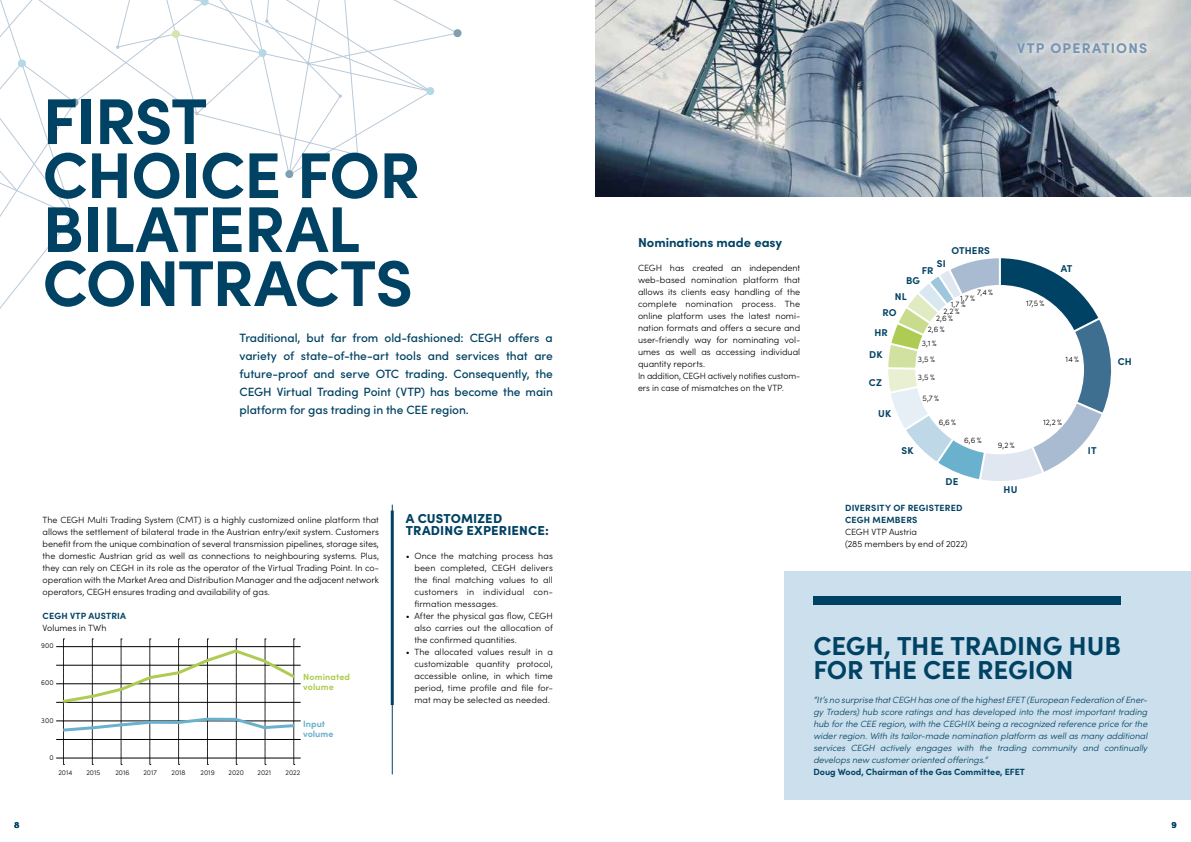
<style>
.page{position:relative;width:1191px;height:842px;background:#fff}
.page>*{position:absolute;margin:0;border:0;box-sizing:border-box;transform-origin:0 0}
.t1{font:700 64.8px/54px "Sofia Pro";letter-spacing:-.02em;color:#004263}
.t2{font:700 26px/24px "Sofia Pro";letter-spacing:-.005em;color:#004263}
.t3{font:700 14px "Sofia Pro";letter-spacing:.09em;color:#7393b0}
.t4{font:900 13px/12px "Sofia Pro";letter-spacing:.01em;color:#004263}
.t5{font:700 13px "Sofia Pro";color:#004263}
.t6{font:500 12px/18px "Sofia Pro";letter-spacing:-.01em;color:#004263;text-align:justify}
.t7{font:700 9.9px/19.1px "Sofia Pro";letter-spacing:.02em;color:#004263}
.t8{font:300 9px/12px "Sofia Pro";color:#000;text-align:justify}
.t9{font:italic 300 9px/12px "Sofia Pro";color:#004263;text-align:justify}
.t10{font:700 9px/12px "Sofia Pro";letter-spacing:.01em;color:#004263}
.t11{font:700 9px/10px "Sofia Pro";letter-spacing:.01em;color:#aecc53}
.t12{font:700 9px/10px "Sofia Pro";color:#6ab1cd}
.t13{font:300 8px "Sofia Pro";color:#000}
.t14{font:300 7px "Sofia Pro";letter-spacing:.01em;color:#000}
.t15{font:300 7px "Sofia Pro Soft";letter-spacing:.025em;color:#000}
</style>
<div class="page">
<div style="left:784px;top:571px;width:407px;height:228px;background:#cbdfec"></div>
<svg style="left:0;top:0;width:434px;height:309px"></svg>
<svg style="left:306px;top:61px;width:4px;height:4px"></svg>
<svg style="left:116px;top:45px;width:4px;height:4px"></svg>
<svg style="left:195px;top:112px;width:4px;height:3px"></svg>
<svg style="left:356px;top:153px;width:3px;height:4px"></svg>
<svg style="left:338px;top:94px;width:4px;height:4px"></svg>
<svg style="left:265px;top:19px;width:4px;height:4px"></svg>
<svg style="left:426px;top:86px;width:9px;height:10px"></svg>
<svg style="left:285px;top:169px;width:9px;height:10px"></svg>
<svg style="left:258px;top:48px;width:9px;height:10px"></svg>
<svg style="left:171px;top:29px;width:9px;height:10px"></svg>
<svg style="left:200px;top:0;width:9px;height:6px"></svg>
<svg style="left:0;top:0;width:79px;height:307px"></svg>
<svg style="left:453px;top:29px;width:9px;height:9px"></svg>
<img style="left:595px;top:0;width:596px;height:197px">
<div style="left:813px;top:596px;width:307px;height:9px;background:#004263"></div>
<div style="left:1012px;top:36px;width:141px;height:23px;background:#fff;opacity:.75"></div>
<svg style="left:888px;top:258px;width:224px;height:223px"></svg>
<div style="left:915px;top:285px;width:169px;height:169px;background:#fff;border-radius:50%"></div>
<hr style="left:56px;top:646px;width:244px;height:1px;background:#000">
<hr style="left:56px;top:665px;width:244px;height:1px;background:#000">
<hr style="left:56px;top:684px;width:244px;height:1px;background:#000">
<hr style="left:56px;top:702px;width:244px;height:1px;background:#000">
<hr style="left:56px;top:721px;width:244px;height:1px;background:#000">
<hr style="left:56px;top:739px;width:244px;height:1px;background:#000">
<hr style="left:56px;top:758px;width:244px;height:1px;background:#000">
<svg style="left:61px;top:639px;width:236px;height:126px"></svg>
<hr style="left:392px;top:505px;width:1px;height:269px;background:#004263">
<hr style="left:391px;top:511px;width:3px;height:194px;background:#004263">
<h1 class="t1" style="left:43px;top:89px;width:379px">FIRST<br>CHOICE FOR<br>BILATERAL<br>CONTRACTS</h1>
<p class="t6" style="left:240px;top:328px;width:315px">Traditional, but far from old-fashioned: CEGH offers a variety of state-of-the-art tools and services that are future-proof and serve OTC trading. Consequently, the CEGH Virtual Trading Point (VTP) has become the main platform for gas trading in the CEE region.</p>
<p class="t8" style="left:43px;top:513px;width:338px">The CEGH Multi Trading System (CMT) is a highly customized online platform that allows the settlement of bilateral trade in the Austrian entry/exit system. Customers benefit from the unique combination of several transmission pipelines, storage sites, the domestic Austrian grid as well as connections to neighbouring systems. Plus, they can rely on CEGH in its role as the operator of the Virtual Trading Point. In co&shy;operation with the Market Area and Distribution Manager and the adjacent network operators, CEGH ensures trading and availability of gas.</p>
<p class="t10" style="left:43px;top:609px;width:85px">CEGH VTP AUSTRIA</p>
<p class="t8" style="left:43px;top:622px;width:65px">Volumes in TWh</p>
<p class="t15" style="left:41px;top:641px;width:14px">900</p>
<p class="t15" style="left:41px;top:678px;width:14px">600</p>
<p class="t15" style="left:41px;top:715px;width:14px">300</p>
<p class="t15" style="left:49px;top:752px;width:6px">0</p>
<p class="t11" style="left:303px;top:671px;width:48px">Nominated volume</p>
<p class="t12" style="left:303px;top:718px;width:32px">Input volume</p>
<p class="t14" style="left:58px;top:767px;width:16px">2014</p>
<p class="t14" style="left:86px;top:767px;width:16px">2015</p>
<p class="t14" style="left:115px;top:767px;width:16px">2016</p>
<p class="t14" style="left:143px;top:767px;width:15px">2017</p>
<p class="t14" style="left:171px;top:767px;width:16px">2018</p>
<p class="t14" style="left:200px;top:767px;width:16px">2019</p>
<p class="t14" style="left:228px;top:767px;width:17px">2020</p>
<p class="t14" style="left:257px;top:767px;width:15px">2021</p>
<p class="t14" style="left:285px;top:767px;width:16px">2022</p>
<h3 class="t4" style="left:406px;top:511px;width:144px">A CUSTOMIZED<br>TRADING EXPERIENCE:</h3>
<p class="t8" style="left:414px;top:549px;width:140px;text-indent:-9px">• Once the matching process has been completed, CEGH delivers the final matching values to all customers in individual con&shy;firmation messages.</p>
<p class="t8" style="left:414px;top:609px;width:140px;text-indent:-9px">• After the physical gas flow, CEGH also carries out the allocation of the confirmed quantities.</p>
<p class="t8" style="left:414px;top:645px;width:140px;text-indent:-9px">• The allocated values result in a customizable quantity protocol, accessible online, in which time period, time profile and file for&shy;mat may be selected as needed.</p>
<h3 class="t3" style="left:1017px;top:37px;width:132px">VTP OPERATIONS</h3>
<h3 class="t5" style="left:638px;top:232px;width:146px">Nominations made easy</h3>
<p class="t8" style="left:638px;top:261px;width:164px;text-align:left">CEGH has created an independent web-based nomination platform that allows its clients easy handling of the complete nomination process. The online platform uses the latest nomi&shy;nation formats and offers a secure and user-friendly way for nominating vol&shy;umes as well as accessing individual quantity reports.<br>In addition, CEGH actively notifies custom-- ers in case of mismatches on the VTP.</p>
<p class="t7" style="left:951px;top:240px;width:40px">OTHERS</p>
<p class="t7" style="left:936px;top:253px;width:11px">SI</p>
<p class="t7" style="left:922px;top:261px;width:13px">FR</p>
<p class="t7" style="left:906px;top:270px;width:15px">BG</p>
<p class="t7" style="left:894px;top:286px;width:13px">NL</p>
<p class="t7" style="left:874px;top:303px;width:24px;text-indent:8px">RO<br>HR</p>
<p class="t13" style="left:977px;top:287px;width:17px">7,4 %</p>
<p class="t13" style="left:960px;top:292px;width:16px">1,7 %</p>
<p class="t13" style="left:951px;top:299px;width:16px">1,7 %</p>
<p class="t13" style="left:943px;top:306px;width:18px">2,2 %</p>
<p class="t13" style="left:936px;top:313px;width:18px">2,6 %</p>
<p class="t13" style="left:928px;top:323px;width:18px">2,6 %</p>
<p class="t7" style="left:869px;top:344px;width:15px">DK</p>
<p class="t7" style="left:869px;top:372px;width:15px">CZ</p>
<p class="t7" style="left:878px;top:403px;width:15px">UK</p>
<p class="t13" style="left:921px;top:337px;width:16px">3,1 %</p>
<p class="t13" style="left:918px;top:353px;width:18px">3,5 %</p>
<p class="t13" style="left:918px;top:371px;width:18px">3,5 %</p>
<p class="t13" style="left:922px;top:393px;width:18px">5,7 %</p>
<p class="t7" style="left:901px;top:440px;width:14px">SK</p>
<p class="t13" style="left:938px;top:416px;width:19px">6,6 %</p>
<p class="t13" style="left:964px;top:435px;width:19px">6,6 %</p>
<p class="t13" style="left:997px;top:440px;width:18px">9,2 %</p>
<p class="t13" style="left:1026px;top:298px;width:20px">17,5 %</p>
<p class="t7" style="left:1060px;top:258px;width:13px">AT</p>
<p class="t13" style="left:1065px;top:353px;width:15px">14 %</p>
<p class="t13" style="left:1043px;top:416px;width:20px">12,2 %</p>
<p class="t7" style="left:945px;top:471px;width:14px">DE</p>
<p class="t10" style="left:845px;top:501px;width:119px">DIVERSITY OF REGISTERED<br>CEGH MEMBERS</p>
<p class="t8" style="left:845px;top:525px;width:124px">CEGH VTP Austria<br>(285 members by end of 2022)</p>
<p class="t7" style="left:1003px;top:479px;width:15px">HU</p>
<p class="t7" style="left:1087px;top:440px;width:10px">IT</p>
<p class="t7" style="left:1117px;top:351px;width:16px">CH</p>
<h2 class="t2" style="left:813px;top:631px;width:309px">CEGH, THE TRADING HUB<br>FOR THE CEE REGION</h2>
<p class="t9" style="left:813px;top:693px;width:335px">“It’s no surprise that CEGH has one of the highest EFET (European Federation of Ener&shy;gy Traders) hub score ratings and has developed into the most important trading hub for the CEE region, with the CEGHIX being a recognized reference price for the wider region. With its tailor-made nomination platform as well as many additional services CEGH actively engages with the trading community and continually develops new customer oriented offerings.“</p>
<p class="t10" style="left:813px;top:765px;width:213px">Doug Wood, Chairman of the Gas Committee, EFET</p>
<p class="t10" style="left:14px;top:818px;width:7px">8</p>
<p class="t10" style="left:1171px;top:818px;width:7px">9</p>
</div>
